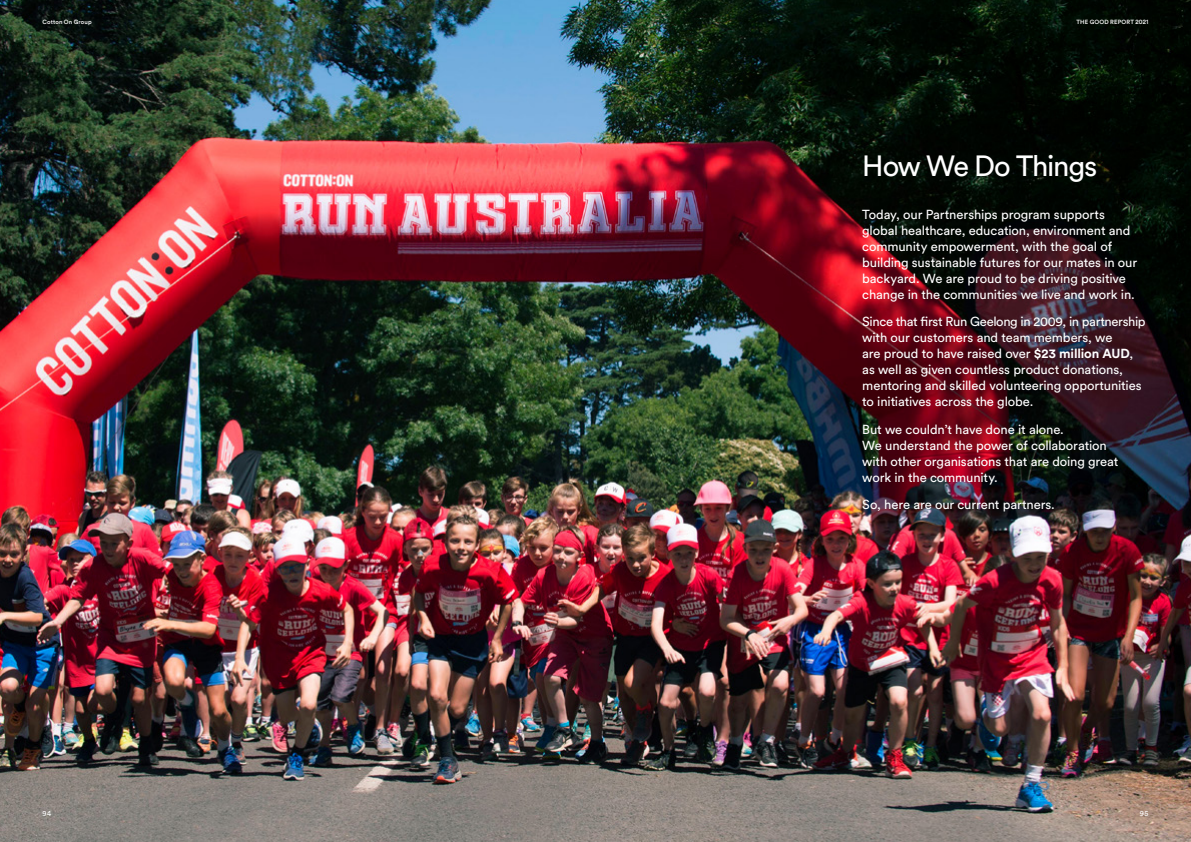
<style>
.page{position:relative;width:1191px;height:842px;background:#fff}
.page>*{position:absolute;margin:0;border:0;box-sizing:border-box;transform-origin:0 0}
.t1{font:500 29px "Circular CO";letter-spacing:-.04em;color:#fff}
.t2{font:13px/16px "Circular Pro";letter-spacing:-.01em;color:#fff}
.t3{font:500 7px "Circular CO";color:#fff}
.t4{font:600 6px "Circular CO";letter-spacing:.025em;color:#fff}
.s1{font-weight:700}
</style>
<div class="page">
<img style="left:0;top:0;width:1191px;height:842px">
<p class="t4" style="left:43px;top:19px;width:51px">Cotton On Group</p>
<p class="t4" style="left:1076px;top:19px;width:73px">THE GOOD REPORT 2021</p>
<h1 class="t1" style="left:862px;top:151px;width:236px">How We Do Things</h1>
<p class="t2" style="left:862px;top:206px;width:276px">Today, our Partnerships program supports global healthcare, education, environment and community empowerment, with the goal of building sustainable futures for our mates in our backyard. We are proud to be driving positive change in the communities we live and work in.</p>
<p class="t2" style="left:862px;top:313px;width:285px">Since that first Run Geelong in 2009, in partnership with our customers and team members, we<br>are proud to have raised over <span class="s1">$23 million AUD</span>, as well as given countless product donations, mentoring and skilled volunteering opportunities to initiatives across the globe.</p>
<p class="t2" style="left:862px;top:420px;width:258px">But we couldn’t have done it alone.<br>We understand the power of collaboration with other organisations that are doing great work in the community.</p>
<p class="t2" style="left:862px;top:496px;width:194px">So, here are our current partners.</p>
<p class="t3" style="left:43px;top:810px;width:10px">94</p>
<p class="t3" style="left:1139px;top:810px;width:10px">95</p>
</div>
